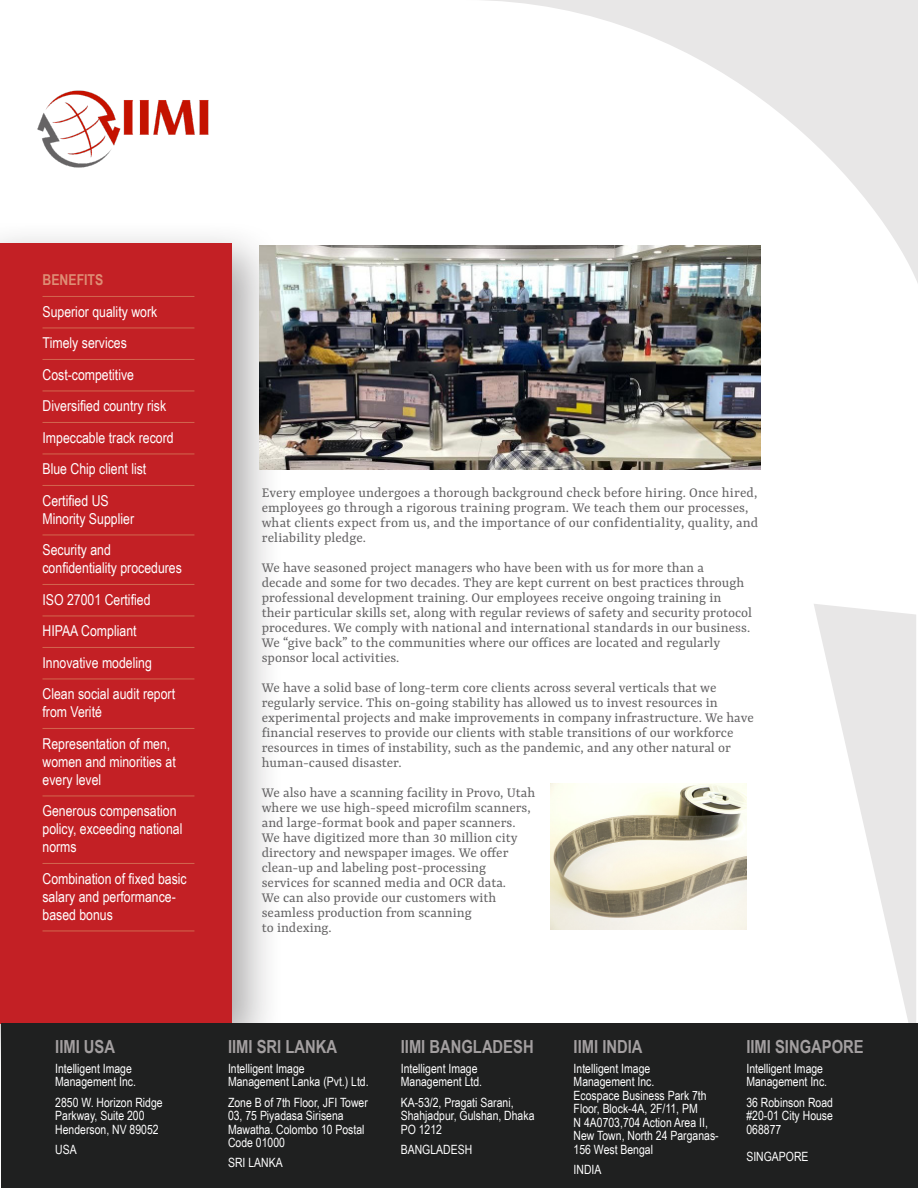
<style>
.page{position:relative;width:918px;height:1188px;background:#fff}
.page>*{position:absolute;margin:0;border:0;box-sizing:border-box;transform-origin:0 0}
.t1{font:700 18px "Arial Narrow";color:#a4a0a1}
.t2{font:15px/15px "Yrsa";color:#646364}
.t3{font:15px/18px "Arial Narrow";color:#fff}
.t4{font:700 15px "Arial Narrow";color:#de8e75}
.t5{font:12.75px/13.5px "Arial Narrow";color:#fff}
</style>
<div class="page">
<svg style="left:814px;top:604px;width:102px;height:420px;fill:#e8e7e7"></svg>
<svg style="left:485px;top:0;width:433px;height:283px"></svg>
<div style="left:0;top:219px;width:284px;height:857px;background:#231f20;opacity:.39"></div>
<div style="left:0;top:243px;width:232px;height:781px;background:#c32025"></div>
<hr style="left:43px;top:296px;width:151px;height:1px;background:#d2674f">
<hr style="left:43px;top:328px;width:151px;height:1px;background:#d2674f">
<hr style="left:43px;top:359px;width:151px;height:1px;background:#d2674f">
<hr style="left:43px;top:391px;width:151px;height:1px;background:#d2674f">
<hr style="left:43px;top:422px;width:151px;height:1px;background:#d2674f">
<hr style="left:43px;top:454px;width:151px;height:1px;background:#d2674f">
<hr style="left:43px;top:485px;width:151px;height:1px;background:#d2674f">
<hr style="left:43px;top:535px;width:151px;height:1px;background:#d2674f">
<hr style="left:43px;top:584px;width:151px;height:1px;background:#d2674f">
<hr style="left:43px;top:616px;width:151px;height:1px;background:#d2674f">
<hr style="left:43px;top:647px;width:151px;height:1px;background:#d2674f">
<hr style="left:43px;top:679px;width:151px;height:1px;background:#d2674f">
<hr style="left:43px;top:728px;width:151px;height:1px;background:#d2674f">
<hr style="left:43px;top:796px;width:151px;height:1px;background:#d2674f">
<hr style="left:43px;top:863px;width:151px;height:1px;background:#d2674f">
<hr style="left:43px;top:931px;width:151px;height:1px;background:#d2674f">
<img style="left:37px;top:90px;width:172px;height:78px">
<img style="left:551px;top:783px;width:196px;height:147px">
<img style="left:260px;top:245px;width:501px;height:225px">
<div style="left:1px;top:1024px;width:917px;height:164px;background:#1f2020"></div>
<p class="t4" style="left:43px;top:269px;width:62px">BENEFITS</p>
<p class="t3" style="left:43px;top:302px;width:116px">Superior quality work</p>
<p class="t3" style="left:43px;top:334px;width:86px">Timely services</p>
<p class="t3" style="left:43px;top:365px;width:93px">Cost-competitive</p>
<p class="t3" style="left:43px;top:397px;width:125px">Diversified country risk</p>
<p class="t3" style="left:43px;top:428px;width:133px">Impeccable track record</p>
<p class="t3" style="left:43px;top:460px;width:105px">Blue Chip client list</p>
<p class="t3" style="left:43px;top:491px;width:93px">Certified US<br>Minority Supplier</p>
<p class="t3" style="left:43px;top:541px;width:141px">Security and confidentiality procedures</p>
<p class="t3" style="left:43px;top:590px;width:110px">ISO 27001 Certified</p>
<p class="t3" style="left:43px;top:622px;width:96px">HIPAA Compliant</p>
<p class="t3" style="left:43px;top:653px;width:111px">Innovative modeling</p>
<p class="t3" style="left:43px;top:685px;width:134px">Clean social audit report from Verité</p>
<p class="t3" style="left:43px;top:734px;width:135px">Representation of men, women and minorities at every level</p>
<p class="t3" style="left:43px;top:802px;width:141px">Generous compensation policy, exceeding national norms</p>
<p class="t3" style="left:43px;top:869px;width:146px">Combination of fixed basic salary and performance&shy;based bonus</p>
<p class="t2" style="left:262px;top:486px;width:498px">Every employee undergoes a thorough background check before hiring. Once hired, employees go through a rigorous training program. We teach them our processes, what clients expect from us, and the importance of our confidentiality, quality, and reliability pledge.</p>
<p class="t2" style="left:262px;top:561px;width:492px">We have seasoned project managers who have been with us for more than a<br>decade and some for two decades. They are kept current on best practices through professional development training. Our employees receive ongoing training in their particular skills set, along with regular reviews of safety and security protocol procedures. We comply with national and international standards in our business.<br>We “give back” to the communities where our offices are located and regularly sponsor local activities.</p>
<p class="t2" style="left:262px;top:681px;width:494px">We have a solid base of long-term core clients across several verticals that we regularly service. This on-going stability has allowed us to invest resources in experimental projects and make improvements in company infrastructure. We have financial reserves to provide our clients with stable transitions of our workforce resources in times of instability, such as the pandemic, and any other natural or human-caused disaster.</p>
<p class="t2" style="left:262px;top:786px;width:275px">We also have a scanning facility in Provo, Utah</p>
<p class="t2" style="left:262px;top:801px;width:270px">where we use high-speed microfilm scanners,</p>
<p class="t2" style="left:262px;top:816px;width:257px">and large-format book and paper scanners.<br>We have digitized more than 30 million city</p>
<p class="t2" style="left:262px;top:846px;width:248px">directory and newspaper images. We offer</p>
<p class="t2" style="left:262px;top:861px;width:226px">clean-up and labeling post-processing</p>
<p class="t2" style="left:262px;top:876px;width:246px">services for scanned media and OCR data.<br>We can also provide our customers with</p>
<p class="t2" style="left:262px;top:906px;width:212px">seamless production from scanning</p>
<p class="t2" style="left:262px;top:921px;width:72px">to indexing.</p>
<p class="t1" style="left:55px;top:1033px;width:61px">IIMI USA</p>
<p class="t5" style="left:55px;top:1061px;width:82px">Intelligent Image<br>Management Inc.</p>
<p class="t5" style="left:55px;top:1095px;width:109px">2850 W. Horizon Ridge<br>Parkway, Suite 200<br>Henderson, NV 89052</p>
<p class="t5" style="left:55px;top:1142px;width:23px">USA</p>
<p class="t1" style="left:228px;top:1033px;width:111px">IIMI SRI LANKA</p>
<p class="t5" style="left:228px;top:1061px;width:142px">Intelligent Image<br>Management Lanka (Pvt.) Ltd.</p>
<p class="t5" style="left:228px;top:1095px;width:141px">Zone B of 7th Floor, JFI Tower<br>03, 75 Piyadasa Sirisena<br>Mawatha. Colombo 10 Postal<br>Code 01000</p>
<p class="t5" style="left:228px;top:1156px;width:56px">SRI LANKA</p>
<p class="t1" style="left:401px;top:1033px;width:134px">IIMI BANGLADESH</p>
<p class="t5" style="left:401px;top:1061px;width:83px">Intelligent Image<br>Management Ltd.</p>
<p class="t5" style="left:401px;top:1095px;width:135px">KA-53/2, Pragati Sarani,<br>Shahjadpur, Gulshan, Dhaka<br>PO 1212</p>
<p class="t5" style="left:401px;top:1142px;width:73px">BANGLADESH</p>
<p class="t1" style="left:574px;top:1033px;width:70px">IIMI INDIA</p>
<p class="t5" style="left:574px;top:1061px;width:147px">Intelligent Image<br>Management Inc.<br>Ecospace Business Park 7th<br>Floor, Block-4A, 2F/11, PM<br>N 4A0703,704 Action Area II,<br>New Town, North 24 Parganas-<br>156 West Bengal</p>
<p class="t5" style="left:574px;top:1163px;width:29px">INDIA</p>
<p class="t1" style="left:746px;top:1033px;width:119px">IIMI SINGAPORE</p>
<p class="t5" style="left:746px;top:1061px;width:82px">Intelligent Image<br>Management Inc.</p>
<p class="t5" style="left:746px;top:1095px;width:88px;text-align:justify">36 Robinson Road #20-01 City House 068877</p>
<p class="t5" style="left:746px;top:1149px;width:64px">SINGAPORE</p>
</div>
